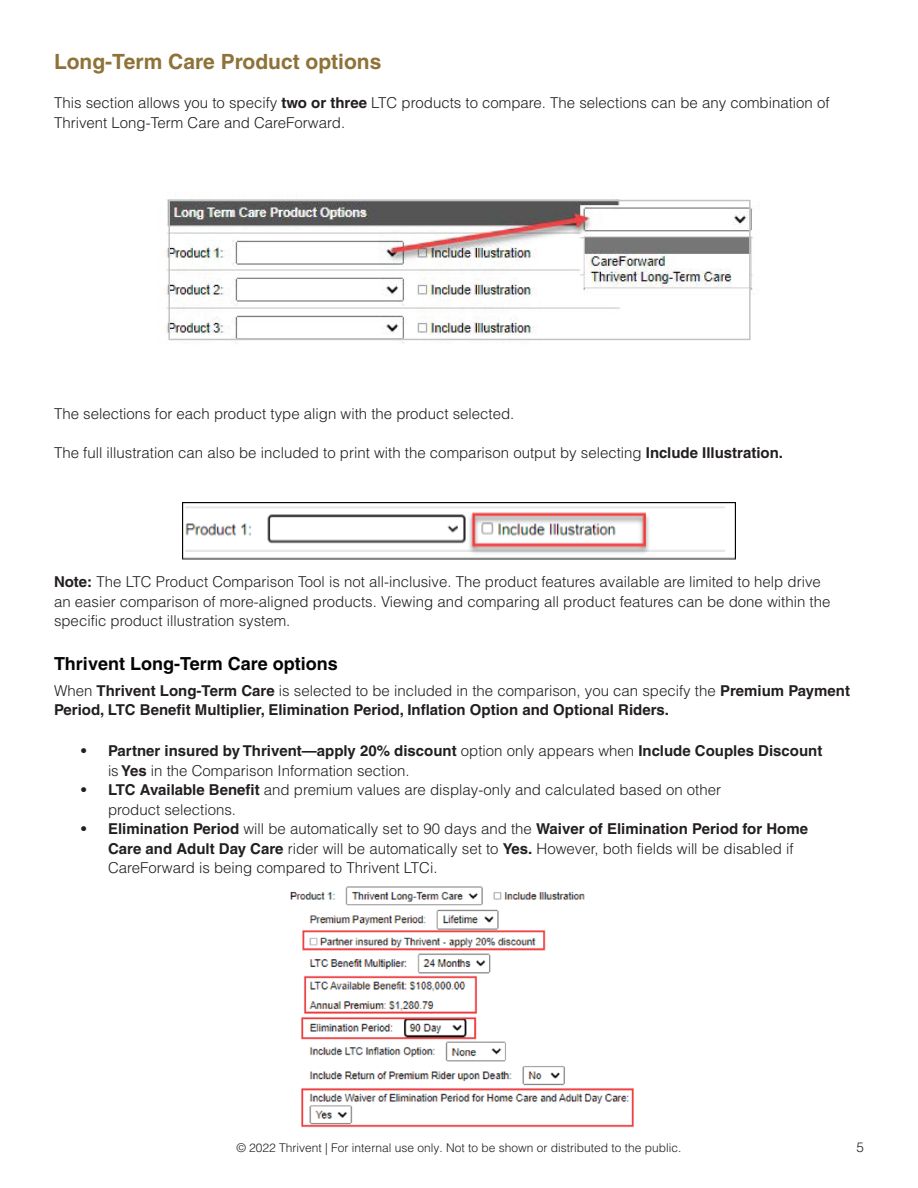
<style>
.page{position:relative;width:918px;height:1188px;background:#fff}
.page>*{position:absolute;margin:0;border:0;box-sizing:border-box;transform-origin:0 0}
.t1{font:700 21px "Helvetica LT Pro";color:#8e7238}
.Text{font:700 18px "Helvetica LT Pro";color:#040503}
.t2{font:300 15px/19.5px "Helvetica LT Pro";color:#231f20}
.t3{font:700 15px/19.5px "Helvetica LT Pro";color:#231f20}
.t4{font:300 13.5px "Helvetica LT Pro";color:#231f20}
.t5{font:300 12px "Helvetica LT Pro";color:#231f20}
.s1{font-weight:700}
.s2{font-weight:300}
</style>
<div class="page">
<img style="left:165px;top:199px;width:589px;height:145px">
<img style="left:182px;top:502px;width:554px;height:58px">
<img style="left:290px;top:887px;width:344px;height:241px">
<div style="left:168px;top:200px;width:583px;height:140px;border:2px solid #c2c3c6"></div>
<p class="t1" style="left:54px;top:49px;width:329px">Long-Term Care Product options</p>
<p class="t2" style="left:54px;top:93px;width:777px">This section allows you to specify <span class="s1">two or three</span> LTC products to compare. The selections can be any combination of</p>
<p class="t2" style="left:54px;top:112px;width:293px">Thrivent Long-Term Care and CareForward.</p>
<p class="t2" style="left:54px;top:404px;width:462px">The selections for each product type align with the product selected.</p>
<p class="t2" style="left:54px;top:443px;width:731px">The full illustration can also be included to print with the comparison output by selecting <span class="s1">Include Illustration.</span></p>
<p class="t2" style="left:54px;top:572px;width:778px"><span class="s1">Note:</span> The LTC Product Comparison Tool is not all-inclusive. The product features available are limited to help drive an easier comparison of more-aligned products. Viewing and comparing all product features can be done within the specific product illustration system.</p>
<p class="Text" style="left:54px;top:652px;width:285px">Thrivent Long-Term Care options</p>
<p class="t3" style="left:54px;top:681px;width:798px"><span class="s2">When</span> Thrivent Long-Term Care <span class="s2">is selected to be included in the comparison, you can specify the</span> Premium Payment<br>Period, LTC Benefit Multiplier, Elimination Period, Inflation Option and Optional Riders.</p>
<p class="t3" style="left:108px;top:741px;width:716px;text-indent:-27px">• Partner insured by Thrivent—apply 20% discount <span class="s2">option only appears when</span> Include Couples Discount <span class="s2">is</span> Yes <span class="s2">in the Comparison Information section.</span></p>
<p class="t2" style="left:108px;top:780px;width:615px;text-indent:-27px"><span class="s1">• LTC Available Benefit</span> and premium values are display-only and calculated based on other product selections.</p>
<p class="t2" style="left:108px;top:819px;width:702px;text-indent:-27px"><span class="s1">• Elimination Period</span> will be automatically set to 90 days and the <span class="s1">Waiver of Elimination Period for Home<br>Care and Adult Day Care</span> rider will be automatically set to <span class="s1">Yes.</span> However, both fields will be disabled if<br>CareForward is being compared to Thrivent LTCi.</p>
<p class="t5" style="left:236px;top:1140px;width:447px">© 2022 Thrivent | For internal use only. Not to be shown or distributed to the public.</p>
<p class="t4" style="left:856px;top:1139px;width:9px">5</p>
</div>
